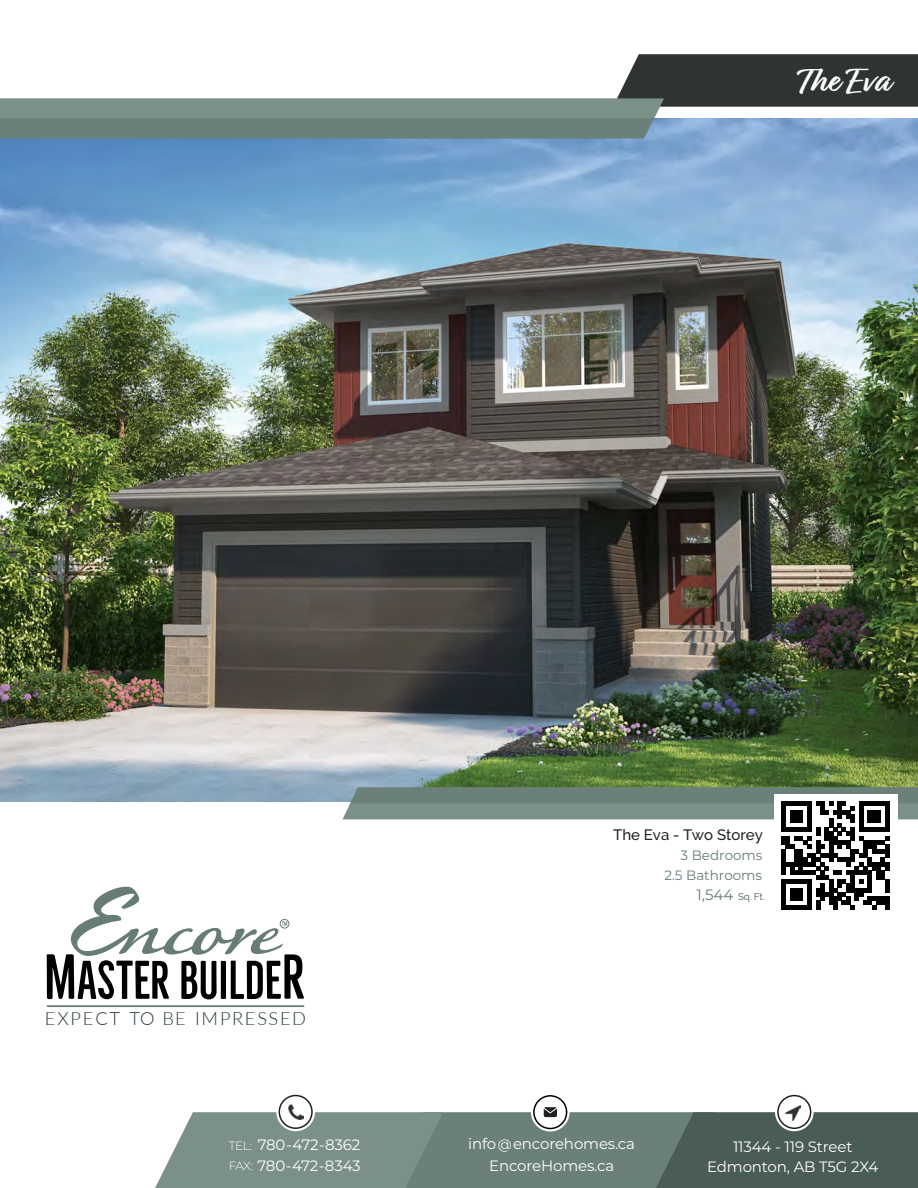
<style>
.page{position:relative;width:918px;height:1188px;background:#fff}
.page>*{position:absolute;margin:0;border:0;box-sizing:border-box;transform-origin:0 0}
.t1{font:700 36px "Relation";color:#fff}
.t2{font:300 18.3px "Lato";letter-spacing:.1em;color:#273b37}
.t3{font:15px "Montserrat";letter-spacing:-.01em;color:#fff}
.t4{font:500 15px "Raleway";color:#231f20}
.t5{font:15px "Montserrat";color:#677c75}
.t6{font:13.5px "Montserrat";color:#677c75}
.t7{font:500 9.75px "Raleway";color:#677c75}
.s1{color:#293f3c}
.s2{font-weight:300;font-size:12px}
.s3{font-size:13.5px}
</style>
<div class="page">
<img style="left:0;top:139px;width:918px;height:663px">
<svg style="left:0;top:54px;width:918px;height:85px"></svg>
<hr style="left:47px;top:1005px;width:257px;height:2px;background:#677c75">
<svg style="left:47px;top:886px;width:257px;height:113px"></svg>
<div style="left:531px;top:1093px;width:39px;height:39px;border:6px solid #fff;border-radius:50%"></div>
<div style="left:533px;top:1095px;width:34px;height:34px;border:2px solid #000;border-radius:50%"></div>
<div style="left:276px;top:1093px;width:39px;height:38px;border:6px solid #fff;border-radius:50%"></div>
<div style="left:279px;top:1095px;width:34px;height:34px;border:2px solid #231f20;border-radius:50%"></div>
<div style="left:775px;top:1093px;width:39px;height:38px;border:6px solid #fff;border-radius:50%"></div>
<div style="left:777px;top:1095px;width:34px;height:34px;border:2px solid #231f20;border-radius:50%"></div>
<svg style="left:155px;top:1107px;width:763px;height:81px;background:#748680"></svg>
<svg style="left:343px;top:787px;width:575px;height:122px"></svg>
<p class="t2" style="left:45px;top:1005px;width:263px">EXPECT <span class="s1">TO BE</span> IMPRESSED</p>
<h1 class="t1" style="left:796px;top:59px;width:94px">The Eva</h1>
<p class="t4" style="left:613px;top:826px;width:151px">The Eva - Two Storey</p>
<p class="t6" style="left:664px;top:866px;width:99px">2.5 Bathrooms</p>
<p class="t7" style="left:738px;top:891px;width:28px">Sq. Ft.</p>
<p class="t6" style="left:681px;top:846px;width:83px">3 Bedrooms</p>
<p class="t5" style="left:696px;top:884px;width:38px">1,544</p>
<p class="t3" style="left:229px;top:1135px;width:133px"><span class="s2">TEL:</span> 780-472-8362</p>
<p class="t3" style="left:468px;top:1134px;width:168px">info<span class="s3">@</span>encorehomes.ca</p>
<p class="t3" style="left:229px;top:1155px;width:133px"><span class="s2">FAX:</span> 780-472-8343</p>
<p class="t3" style="left:733px;top:1136px;width:121px">11344 - 119 Street</p>
<p class="t3" style="left:489px;top:1155px;width:127px">EncoreHomes.ca</p>
<p class="t3" style="left:707px;top:1156px;width:173px">Edmonton, AB T5G 2X4</p>
</div>
